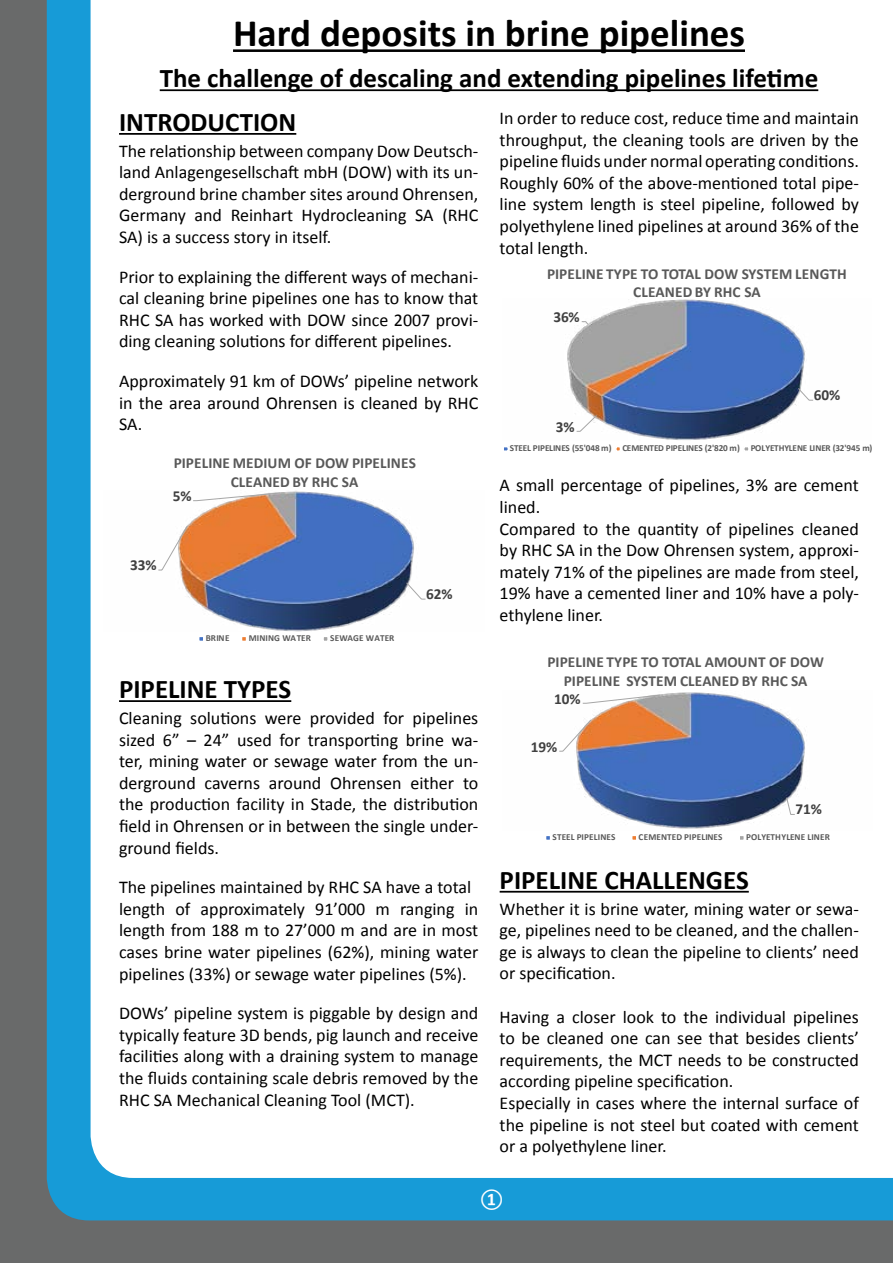
<style>
.page{position:relative;width:893px;height:1263px;background:#696a6a}
.page>*{position:absolute;margin:0;border:0;box-sizing:border-box;transform-origin:0 0}
.t1{font:700 39px "Calibri";color:#000}
.t2{font:700 27px "Calibri";color:#000}
.t3{font:18px/21.6px "Calibri";color:#000;text-align:justify}
.t4{font:700 18px "Calibri";color:#fff}
.t5{font:700 15.3px/18.3px "Calibri";color:#595959;text-align:center}
.t6{font:700 15.3px "Calibri";letter-spacing:-.005em;color:#404040}
.t7{font:700 9.15px "Calibri";letter-spacing:.01em;color:#595959}
</style>
<div class="page">
<div style="left:47px;top:0;width:846px;height:1220px;background:#179bd7"></div>
<div style="left:91px;top:0;width:802px;height:1178px;background:#fff"></div>
<hr style="left:119px;top:133px;width:177px;height:2px;background:#000">
<hr style="left:119px;top:700px;width:172px;height:2px;background:#000">
<hr style="left:500px;top:891px;width:249px;height:1px;background:#000">
<hr style="left:233px;top:49px;width:512px;height:3px;background:#000">
<hr style="left:160px;top:89px;width:658px;height:2px;background:#000">
<svg style="left:503px;top:265px;width:369px;height:200px;background:#c4ccdc"></svg>
<svg style="left:499px;top:652px;width:373px;height:194px;background:#c4cbdb"></svg>
<svg style="left:103px;top:448px;width:382px;height:201px;background:#cbcbd7"></svg>
<h1 class="t1" style="left:233px;top:8px;width:514px">Hard deposits in brine pipelines</h1>
<h2 class="t2" style="left:160px;top:61px;width:660px">The challenge of descaling and extending pipelines lifetime</h2>
<h2 class="t2" style="left:119px;top:105px;width:179px">INTRODUCTION</h2>
<p class="t3" style="left:119px;top:140px;width:361px">The relationship between company Dow Deutsch&shy;land Anlagengesellschaft mbH (DOW) with its un&shy;derground brine chamber sites around Ohrensen, Germany and Reinhart Hydrocleaning SA (RHC SA) is a success story in itself.</p>
<p class="t3" style="left:119px;top:266px;width:361px">Prior to explaining the different ways of mechani&shy;cal cleaning brine pipelines one has to know that RHC SA has worked with DOW since 2007 provi&shy;ding cleaning solutions for different pipelines.</p>
<p class="t3" style="left:119px;top:370px;width:361px">Approximately 91 km of DOWs’ pipeline network in the area around Ohrensen is cleaned by RHC SA.</p>
<p class="t5" style="left:174px;top:454px;width:244px">PIPELINE MEDIUM OF DOW PIPELINES<br>CLEANED BY RHC SA</p>
<p class="t6" style="left:173px;top:486px;width:20px">5%</p>
<p class="t6" style="left:130px;top:556px;width:28px">33%</p>
<p class="t7" style="left:206px;top:632px;width:25px">BRINE</p>
<p class="t7" style="left:249px;top:632px;width:64px">MINING WATER</p>
<p class="t7" style="left:330px;top:632px;width:66px">SEWAGE WATER</p>
<p class="t6" style="left:426px;top:584px;width:28px">62%</p>
<h2 class="t2" style="left:119px;top:672px;width:174px">PIPELINE TYPES</h2>
<p class="t3" style="left:119px;top:707px;width:361px">Cleaning solutions were provided for pipelines sized 6” – 24” used for transporting brine wa&shy;ter, mining water or sewage water from the un&shy;derground caverns around Ohrensen either to the production facility in Stade, the distribution field in Ohrensen or in between the single under&shy;ground fields.</p>
<p class="t3" style="left:119px;top:876px;width:361px;text-align:left">The pipelines maintained by RHC SA have a total length of approximately 91’000 m ranging in length from 188 m to 27’000 m and are in most cases brine water pipelines (62%), mining water pipelines (33%) or sewage water pipelines (5%).</p>
<p class="t3" style="left:119px;top:1002px;width:361px">DOWs’ pipeline system is piggable by design and typically feature 3D bends, pig launch and receive facilities along with a draining system to manage the fluids containing scale debris removed by the RHC SA Mechanical Cleaning Tool (MCT).</p>
<p class="t3" style="left:500px;top:107px;width:361px">In order to reduce cost, reduce time and maintain throughput, the cleaning tools are driven by the pipeline fluids under normal operating conditions.<br>Roughly 60% of the above-mentioned total pipe&shy;line system length is steel pipeline, followed by polyethylene lined pipelines at around 36% of the total length.</p>
<p class="t5" style="left:547px;top:265px;width:301px">PIPELINE TYPE TO TOTAL DOW SYSTEM LENGTH<br>CLEANED BY RHC SA</p>
<p class="t6" style="left:553px;top:307px;width:28px">36%</p>
<p class="t6" style="left:556px;top:417px;width:20px">3%</p>
<p class="t6" style="left:814px;top:386px;width:28px">60%</p>
<p class="t7" style="left:510px;top:442px;width:364px">STEEL PIPELINES (55'048 m) CEMENTED PIPELINES (2'820 m) POLYETHYLENE LINER (32'945 m)</p>
<p class="t3" style="left:500px;top:475px;width:361px;text-align:left">A small percentage of pipelines, 3% are cement lined.<br>Compared to the quantity of pipelines cleaned by RHC SA in the Dow Ohrensen system, approxi&shy;mately 71% of the pipelines are made from steel, 19% have a cemented liner and 10% have a poly&shy;ethylene liner.</p>
<p class="t5" style="left:547px;top:653px;width:278px">PIPELINE TYPE TO TOTAL AMOUNT OF DOW<br>PIPELINE SYSTEM CLEANED BY RHC SA</p>
<p class="t6" style="left:554px;top:689px;width:28px">10%</p>
<p class="t6" style="left:531px;top:737px;width:28px">19%</p>
<p class="t6" style="left:795px;top:799px;width:28px">71%</p>
<p class="t7" style="left:552px;top:831px;width:64px">STEEL PIPELINES</p>
<p class="t7" style="left:639px;top:831px;width:85px">CEMENTED PIPELINES</p>
<p class="t7" style="left:746px;top:831px;width:85px">POLYETHYLENE LINER</p>
<h2 class="t2" style="left:500px;top:862px;width:251px">PIPELINE CHALLENGES</h2>
<p class="t3" style="left:500px;top:898px;width:361px">Whether it is brine water, mining water or sewa&shy;ge, pipelines need to be cleaned, and the challen&shy;ge is always to clean the pipeline to clients’ need or specification.</p>
<p class="t3" style="left:500px;top:1006px;width:361px;text-align:left">Having a closer look to the individual pipelines to be cleaned one can see that besides clients’ requirements, the MCT needs to be constructed according pipeline specification.<br>Especially in cases where the internal surface of the pipeline is not steel but coated with cement or a polyethylene liner.</p>
<p class="t4" style="left:480px;top:1188px;width:25px">①</p>
</div>
